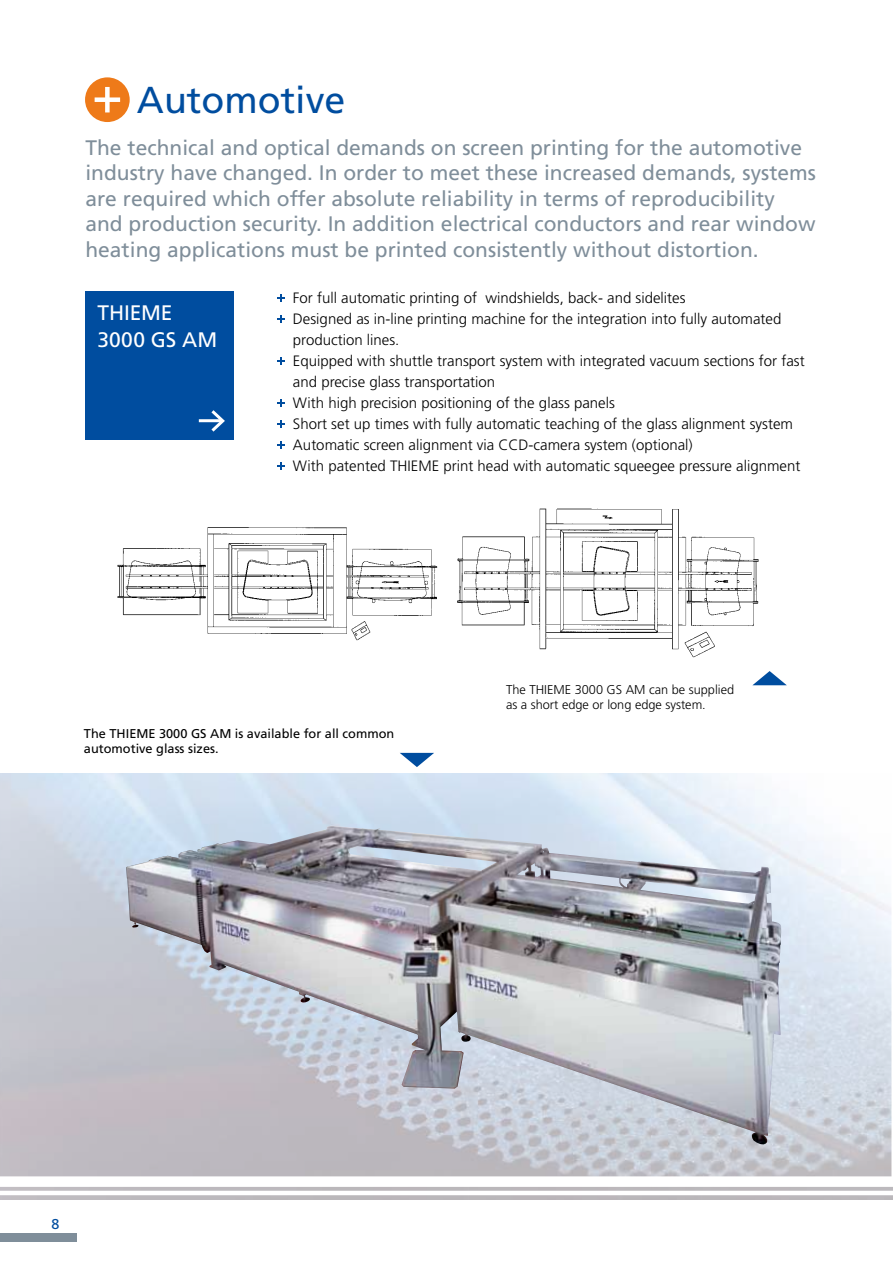
<style>
.page{position:relative;width:893px;height:1263px;background:#fff}
.page>*{position:absolute;margin:0;border:0;box-sizing:border-box;transform-origin:0 0}
.t1{font:37.5px "Frutiger LT Std";color:#004d9f}
.t2{font:21px/25.5px "Frutiger LT Std";color:#7f8e9a}
.t3{font:21px/27px "Frutiger LT Std";color:#fff}
.t4{font:300 15px/21px "Frutiger LT Std";color:#000}
.t5{font:14.25px "Frutiger LT Std";color:#004d9f}
.t6{font:12.75px/15px "Frutiger LT Std";color:#000}
.t7{font:300 12.75px/15px "Frutiger LT Std";color:#000}
</style>
<div class="page">
<div style="left:0;top:1233px;width:77px;height:9px;background:#7f8e9a"></div>
<div style="left:85px;top:77px;width:45px;height:45px;background:#ee7a19;border-radius:50%"></div>
<div style="left:105px;top:87px;width:5px;height:25px;background:#fff"></div>
<div style="left:95px;top:97px;width:25px;height:5px;background:#fff"></div>
<div style="left:85px;top:291px;width:148px;height:149px;background:#004d9f"></div>
<hr style="left:199px;top:419px;width:23px;height:3px;background:#fff">
<svg style="left:208px;top:410px;width:17px;height:22px"></svg>
<img style="left:117px;top:527px;width:321px;height:114px">
<img style="left:457px;top:508px;width:302px;height:150px">
<img style="left:126px;top:826px;width:655px;height:319px">
<svg style="left:891px;top:892px;width:1px;height:284px"></svg>
<svg style="left:753px;top:671px;width:34px;height:14px"></svg>
<svg style="left:400px;top:753px;width:34px;height:14px"></svg>
<svg style="left:277px;top:294px;width:7px;height:8px"></svg>
<svg style="left:277px;top:315px;width:7px;height:8px"></svg>
<svg style="left:277px;top:357px;width:7px;height:8px"></svg>
<svg style="left:277px;top:420px;width:7px;height:8px"></svg>
<svg style="left:277px;top:399px;width:7px;height:8px"></svg>
<svg style="left:277px;top:441px;width:7px;height:8px"></svg>
<svg style="left:277px;top:462px;width:7px;height:8px"></svg>
<h1 class="t1" style="left:137px;top:78px;width:210px">Automotive</h1>
<p class="t2" style="left:85px;top:135px;width:732px">The technical and optical demands on screen printing for the automotive industry have changed. In order to meet these increased demands, systems are required which offer absolute reliability in terms of reproducibility and production security. In addition electrical conductors and rear window heating applications must be printed consistently without distortion.</p>
<p class="t4" style="left:293px;top:287px;width:513px">For full automatic printing of windshields, back- and sidelites<br>Designed as in-line printing machine for the integration into fully automated production lines.<br>Equipped with shuttle transport system with integrated vacuum sections for fast and precise glass transportation<br>With high precision positioning of the glass panels<br>Short set up times with fully automatic teaching of the glass alignment system Automatic screen alignment via CCD-camera system (optional)<br>With patented THIEME print head with automatic squeegee pressure alignment</p>
<h2 class="t3" style="left:97px;top:299px;width:121px">THIEME<br>3000 GS AM</h2>
<p class="t6" style="left:84px;top:726px;width:312px">The THIEME 3000 GS AM is available for all common automotive glass sizes.</p>
<p class="t7" style="left:506px;top:682px;width:230px">The THIEME 3000 GS AM can be supplied as a short edge or long edge system.</p>
<p class="t5" style="left:52px;top:1215px;width:9px">8</p>
</div>
